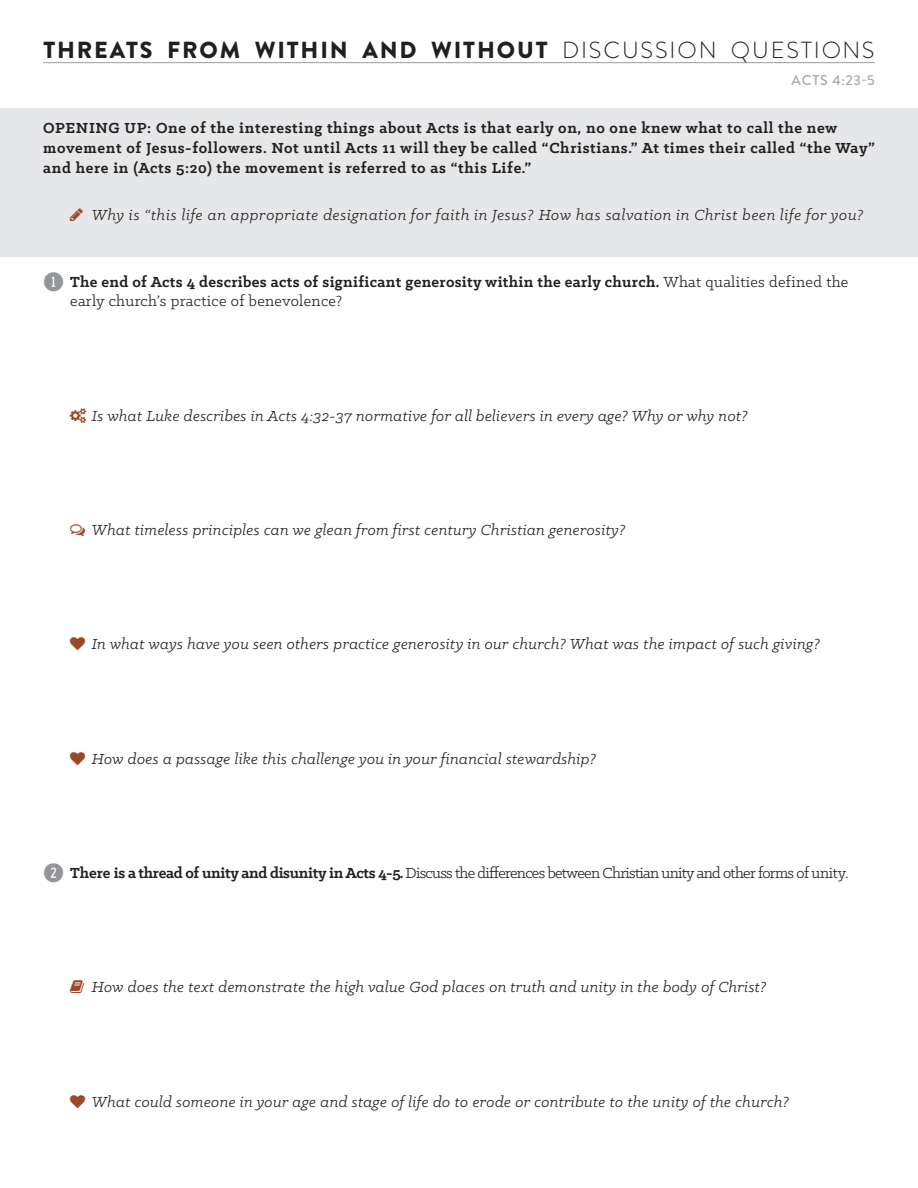
<style>
.page{position:relative;width:918px;height:1188px;background:#fff}
.page>*{position:absolute;margin:0;border:0;box-sizing:border-box;transform-origin:0 0}
.C_Group_Header{font:900 23.25px "Brandon Grotesque";letter-spacing:.08em;color:#231f20}
.t1{font:italic 16.5px "Klinic Slab";letter-spacing:.02em;color:#231f20}
.cgroup_question{font:700 16.5px/19.8px "Klinic Slab";letter-spacing:.04em;color:#231f20}
.cgroup_question-2{font:700 16.5px/19.8px "Klinic Slab";letter-spacing:.02em;color:#231f20}
.t2{font:16.5px "Klinic Slab";letter-spacing:-.04em;color:#231f20}
.t3{font:italic 16.5px "Klinic Slab";letter-spacing:.04em;color:#231f20}
.C_Group_Header-2{font:500 14.25px "Brandon Grotesque";letter-spacing:.06em;color:#a8a9ad}
.s1{font-weight:300}
.s2{color:#9a4826}
.s3{font-family:"Zandvoort Closed";font-weight:400;font-size:25.5px;color:#939598}
.s4{font-weight:400}
.s5{font-family:"Zandvoort Closed";font-size:25.5px;color:#939598}
.s6{font-weight:700}
</style>
<div class="page">
<div style="left:0;top:108px;width:918px;height:148px;background:#e6e7e9"></div>
<hr style="left:43px;top:62px;width:832px;height:1px;background:#999b9e">
<p class="C_Group_Header" style="left:43px;top:33px;width:833px">THREATS FROM WITHIN AND WITHOUT <span class="s1">DISCUSSION QUESTIONS</span></p>
<p class="C_Group_Header-2" style="left:791px;top:70px;width:85px">ACTS 4:23-5</p>
<p class="cgroup_question" style="left:43px;top:118px;width:833px">OPENING UP: One of the interesting things about Acts is that early on, no one knew what to call the new movement of Jesus-followers. Not until Acts 11 will they be called “Christians.” At times their called “the Way” and here in (Acts 5:20) the movement is referred to as “this Life.”</p>
<p class="t3" style="left:70px;top:204px;width:795px"><span class="s2">★</span> Why is “this life an appropriate designation for faith in Jesus? How has salvation in Christ been life for you?</p>
<p class="cgroup_question-2" style="left:70px;top:271px;width:780px;text-indent:-27px"><span class="s3">1</span> The end of Acts 4 describes acts of significant generosity within the early church. <span class="s4">What qualities defined the early church’s practice of benevolence?</span></p>
<p class="t1" style="left:92px;top:405px;width:657px">Is what Luke describes in Acts 4:32-37 normative for all believers in every age? Why or why not?</p>
<p class="t1" style="left:70px;top:520px;width:556px"><span class="s2">➢</span> What timeless principles can we glean from first century Christian generosity?</p>
<p class="t1" style="left:92px;top:634px;width:730px">In what ways have you seen others practice generosity in our church? What was the impact of such giving?</p>
<p class="t1" style="left:92px;top:748px;width:506px">How does a passage like this challenge you in your financial stewardship?</p>
<p class="t2" style="left:43px;top:862px;width:807px"><span class="s5">2</span> <span class="s6">There is a thread of unity and disunity in Acts 4-5.</span> Discuss the differences between Christian unity and other forms of unity.</p>
<p class="t1" style="left:92px;top:977px;width:676px">How does the text demonstrate the high value God places on truth and unity in the body of Christ?</p>
<p class="t1" style="left:92px;top:1091px;width:699px">What could someone in your age and stage of life do to erode or contribute to the unity of the church?</p>
</div>
